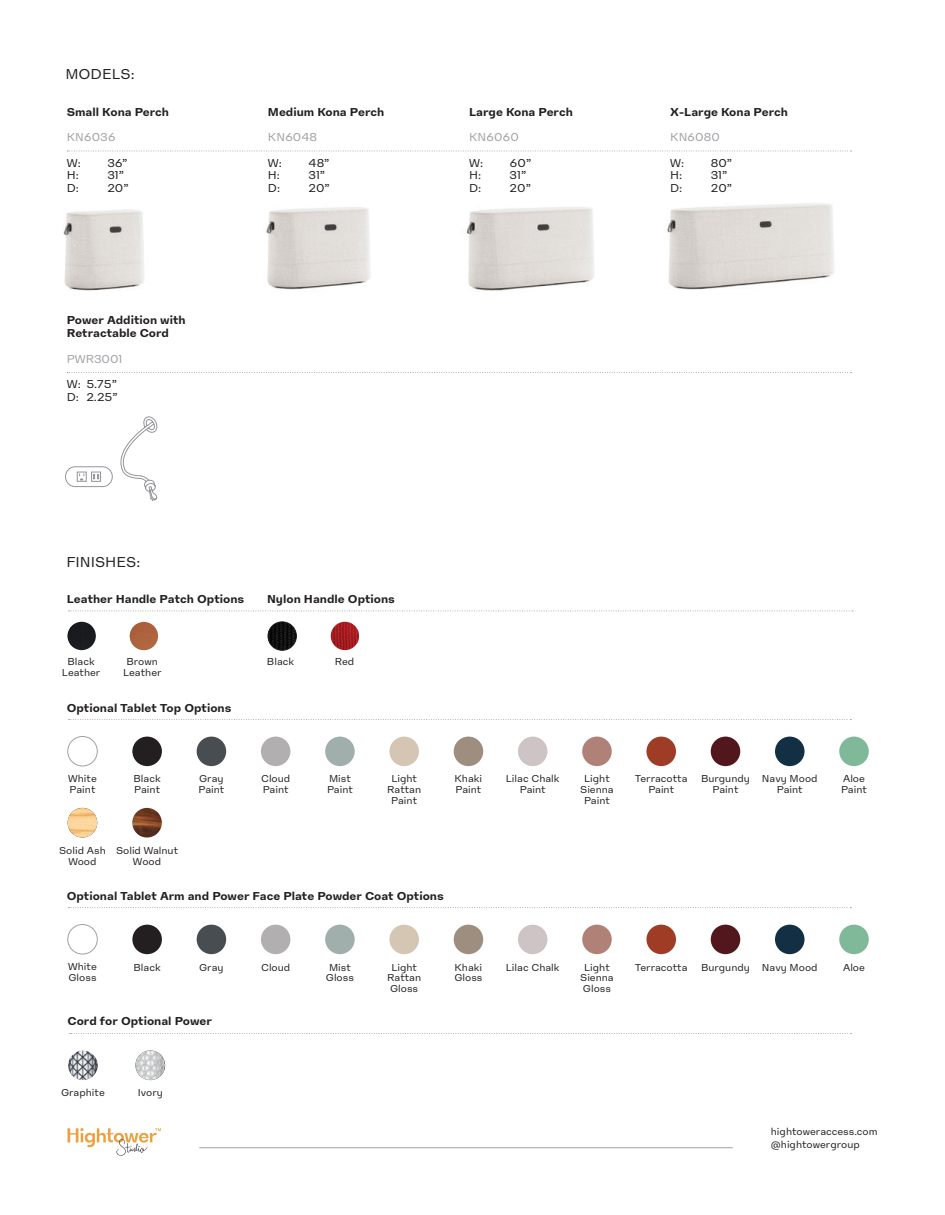
<style>
.page{position:relative;width:945px;height:1215px;background:#fff}
.page>*{position:absolute;margin:0;border:0;box-sizing:border-box;transform-origin:0 0}
.t1{font:15px "High Sans Text";color:#231f20}
.t2{font:700 12px/12.8px "High Sans Text";color:#231f20}
.t3{font:12px/12.8px "High Sans Text";color:#231f20}
.t4{font:12px "High Sans Text";color:#a0a1a5}
.t5{font:10.5px/10.8px "High Sans Text";color:#231f20}
</style>
<div class="page">
<hr style="left:199px;top:1147px;width:534px;height:1px;background:#a0a1a5">
<svg style="left:67px;top:1128px;width:94px;height:28px"></svg>
<img style="left:67px;top:622px;width:29px;height:28px;border-radius:14px">
<svg style="left:69px;top:611px;width:784px;height:1px"></svg>
<img style="left:130px;top:622px;width:28px;height:28px;border-radius:14px">
<img style="left:268px;top:622px;width:28px;height:28px;border-radius:14px">
<div style="left:268px;top:622px;width:29px;height:28px;border:1px solid #231f20;border-radius:50%"></div>
<img style="left:331px;top:622px;width:28px;height:28px;border-radius:14px">
<svg style="left:67px;top:151px;width:785px;height:1px"></svg>
<img style="left:266px;top:207px;width:105px;height:83px">
<img style="left:466px;top:207px;width:128px;height:84px">
<img style="left:667px;top:203px;width:167px;height:87px">
<img style="left:63px;top:210px;width:81px;height:81px">
<svg style="left:67px;top:372px;width:785px;height:1px"></svg>
<svg style="left:65px;top:416px;width:93px;height:85px"></svg>
<svg style="left:69px;top:719px;width:782px;height:1px"></svg>
<div style="left:67px;top:736px;width:31px;height:30px;border:1px solid #a0a1a5;border-radius:50%"></div>
<div style="left:197px;top:737px;width:29px;height:29px;background:#474d51;border-radius:50%"></div>
<div style="left:132px;top:737px;width:30px;height:29px;background:#231f20;border-radius:50%"></div>
<div style="left:261px;top:737px;width:29px;height:29px;background:#b1afb0;border-radius:50%"></div>
<div style="left:839px;top:737px;width:30px;height:29px;background:#7fb99a;border-radius:50%"></div>
<div style="left:325px;top:737px;width:30px;height:29px;background:#a0aeac;border-radius:50%"></div>
<div style="left:582px;top:737px;width:30px;height:29px;background:#b08277;border-radius:50%"></div>
<div style="left:454px;top:737px;width:29px;height:29px;background:#9d8e7f;border-radius:50%"></div>
<div style="left:711px;top:737px;width:29px;height:29px;background:#52161d;border-radius:50%"></div>
<div style="left:389px;top:737px;width:30px;height:29px;background:#d4c6b3;border-radius:50%"></div>
<div style="left:646px;top:737px;width:30px;height:29px;background:#9e3c26;border-radius:50%"></div>
<div style="left:518px;top:737px;width:29px;height:29px;background:#cfc4c5;border-radius:50%"></div>
<div style="left:775px;top:737px;width:30px;height:29px;background:#132f43;border-radius:50%"></div>
<svg style="left:69px;top:907px;width:782px;height:1px"></svg>
<div style="left:67px;top:924px;width:31px;height:30px;border:1px solid #a0a1a5;border-radius:50%"></div>
<div style="left:197px;top:925px;width:29px;height:29px;background:#474d51;border-radius:50%"></div>
<div style="left:132px;top:925px;width:30px;height:29px;background:#231f20;border-radius:50%"></div>
<div style="left:261px;top:925px;width:29px;height:29px;background:#b1afb0;border-radius:50%"></div>
<div style="left:839px;top:925px;width:30px;height:29px;background:#7fb99a;border-radius:50%"></div>
<div style="left:325px;top:925px;width:30px;height:29px;background:#a0aeac;border-radius:50%"></div>
<div style="left:582px;top:925px;width:30px;height:29px;background:#b08277;border-radius:50%"></div>
<div style="left:454px;top:925px;width:29px;height:29px;background:#9d8e7f;border-radius:50%"></div>
<div style="left:711px;top:925px;width:29px;height:29px;background:#52161d;border-radius:50%"></div>
<div style="left:389px;top:925px;width:30px;height:29px;background:#d4c6b3;border-radius:50%"></div>
<div style="left:646px;top:925px;width:30px;height:29px;background:#9e3c26;border-radius:50%"></div>
<div style="left:518px;top:925px;width:29px;height:29px;background:#cfc4c5;border-radius:50%"></div>
<div style="left:775px;top:925px;width:30px;height:29px;background:#132f43;border-radius:50%"></div>
<img style="left:68px;top:808px;width:29px;height:30px;border-radius:15px">
<img style="left:132px;top:808px;width:30px;height:30px;border-radius:15px">
<svg style="left:69px;top:1033px;width:783px;height:1px"></svg>
<img style="left:135px;top:1050px;width:30px;height:30px;border-radius:15px">
<img style="left:68px;top:1050px;width:30px;height:30px;border-radius:15px">
<h1 class="t1" style="left:65px;top:65px;width:71px">MODELS:</h1>
<p class="t2" style="left:67px;top:105px;width:104px">Small Kona Perch</p>
<p class="t4" style="left:67px;top:130px;width:51px">KN6036</p>
<p class="t3" style="left:67px;top:156px;width:16px">W:</p>
<p class="t3" style="left:107px;top:156px;width:22px">36”</p>
<p class="t3" style="left:67px;top:169px;width:14px">H:</p>
<p class="t3" style="left:107px;top:169px;width:18px">31”</p>
<p class="t3" style="left:67px;top:182px;width:14px">D:</p>
<p class="t3" style="left:107px;top:182px;width:23px">20”</p>
<p class="t2" style="left:67px;top:314px;width:120px">Power Addition with<br>Retractable Cord</p>
<p class="t4" style="left:67px;top:352px;width:57px">PWR3001</p>
<p class="t3" style="left:67px;top:378px;width:52px">W: 5.75”<br>D: 2.25”</p>
<h1 class="t1" style="left:66px;top:553px;width:75px">FINISHES:</h1>
<p class="t2" style="left:268px;top:105px;width:118px">Medium Kona Perch</p>
<p class="t4" style="left:268px;top:130px;width:51px">KN6048</p>
<p class="t3" style="left:268px;top:156px;width:16px">W:</p>
<p class="t3" style="left:308px;top:156px;width:23px">48”</p>
<p class="t3" style="left:268px;top:169px;width:14px">H:</p>
<p class="t3" style="left:308px;top:169px;width:18px">31”</p>
<p class="t3" style="left:268px;top:182px;width:14px">D:</p>
<p class="t3" style="left:308px;top:182px;width:23px">20”</p>
<p class="t2" style="left:67px;top:592px;width:179px">Leather Handle Patch Options</p>
<p class="t2" style="left:267px;top:592px;width:129px">Nylon Handle Options</p>
<p class="t5" style="left:62px;top:657px;width:40px;line-height:10.4px;text-align:center">Black<br>Leather</p>
<p class="t5" style="left:123px;top:657px;width:40px;line-height:10.4px;text-align:center">Brown<br>Leather</p>
<p class="t5" style="left:267px;top:656px;width:29px">Black</p>
<p class="t5" style="left:335px;top:656px;width:21px">Red</p>
<p class="t2" style="left:67px;top:701px;width:166px">Optional Tablet Top Options</p>
<p class="t2" style="left:469px;top:105px;width:105px">Large Kona Perch</p>
<p class="t4" style="left:469px;top:130px;width:51px">KN6060</p>
<p class="t3" style="left:469px;top:156px;width:16px">W:</p>
<p class="t3" style="left:510px;top:156px;width:23px">60”</p>
<p class="t3" style="left:469px;top:169px;width:14px">H:</p>
<p class="t3" style="left:510px;top:169px;width:18px">31”</p>
<p class="t3" style="left:469px;top:182px;width:14px">D:</p>
<p class="t3" style="left:510px;top:182px;width:23px">20”</p>
<p class="t2" style="left:670px;top:105px;width:119px">X-Large Kona Perch</p>
<p class="t4" style="left:670px;top:130px;width:51px">KN6080</p>
<p class="t3" style="left:670px;top:156px;width:16px">W:</p>
<p class="t3" style="left:711px;top:156px;width:23px">80”</p>
<p class="t3" style="left:670px;top:169px;width:14px">H:</p>
<p class="t3" style="left:711px;top:169px;width:18px">31”</p>
<p class="t3" style="left:670px;top:182px;width:14px">D:</p>
<p class="t3" style="left:711px;top:182px;width:23px">20”</p>
<p class="t5" style="left:68px;top:773px;width:30px">White<br>Paint</p>
<p class="t5" style="left:199px;top:773px;width:27px">Gray<br>Paint</p>
<p class="t5" style="left:134px;top:773px;width:29px">Black<br>Paint</p>
<p class="t5" style="left:261px;top:773px;width:31px">Cloud<br>Paint</p>
<p class="t5" style="left:506px;top:773px;width:55px;text-align:center">Lilac Chalk<br>Paint</p>
<p class="t5" style="left:387px;top:773px;width:36px;text-align:center">Light<br>Rattan<br>Paint</p>
<p class="t5" style="left:635px;top:773px;width:54px;text-align:center">Terracotta<br>Paint</p>
<p class="t5" style="left:762px;top:773px;width:57px;text-align:center">Navy Mood<br>Paint</p>
<p class="t5" style="left:455px;top:773px;width:29px">Khaki<br>Paint</p>
<p class="t5" style="left:701px;top:773px;width:50px;text-align:center">Burgundy<br>Paint</p>
<p class="t5" style="left:580px;top:773px;width:35px;text-align:center">Light<br>Sienna<br>Paint</p>
<p class="t5" style="left:841px;top:773px;width:27px">Aloe<br>Paint</p>
<p class="t5" style="left:327px;top:773px;width:27px">Mist<br>Paint</p>
<p class="t5" style="left:59px;top:845px;width:48px;line-height:11.2px;text-align:center">Solid Ash<br>Wood</p>
<p class="t5" style="left:116px;top:845px;width:64px;line-height:11.2px;text-align:center">Solid Walnut<br>Wood</p>
<p class="t2" style="left:67px;top:889px;width:379px">Optional Tablet Arm and Power Face Plate Powder Coat Options</p>
<p class="t5" style="left:68px;top:961px;width:30px">White<br>Gloss</p>
<p class="t5" style="left:134px;top:962px;width:29px">Black</p>
<p class="t5" style="left:199px;top:962px;width:26px">Gray</p>
<p class="t5" style="left:261px;top:962px;width:31px">Cloud</p>
<p class="t5" style="left:391px;top:962px;width:27px">Light</p>
<p class="t5" style="left:506px;top:962px;width:55px">Lilac Chalk</p>
<p class="t5" style="left:329px;top:962px;width:23px">Mist</p>
<p class="t5" style="left:843px;top:962px;width:23px">Aloe</p>
<p class="t5" style="left:326px;top:972px;width:30px">Gloss</p>
<p class="t5" style="left:455px;top:962px;width:29px">Khaki</p>
<p class="t5" style="left:635px;top:962px;width:54px">Terracotta</p>
<p class="t5" style="left:762px;top:962px;width:57px">Navy Mood</p>
<p class="t5" style="left:454px;top:972px;width:30px">Gloss</p>
<p class="t5" style="left:584px;top:962px;width:27px">Light</p>
<p class="t5" style="left:701px;top:962px;width:50px">Burgundy</p>
<p class="t5" style="left:580px;top:972px;width:35px">Sienna<br>Gloss</p>
<p class="t5" style="left:387px;top:972px;width:36px">Rattan<br>Gloss</p>
<p class="t2" style="left:67px;top:1015px;width:146px">Cord for Optional Power</p>
<p class="t5" style="left:61px;top:1087px;width:45px">Graphite</p>
<p class="t5" style="left:138px;top:1087px;width:27px">Ivory</p>
<p class="t5" style="left:771px;top:1125px;width:108px;line-height:12.8px">hightoweraccess.com @hightowergroup</p>
</div>
